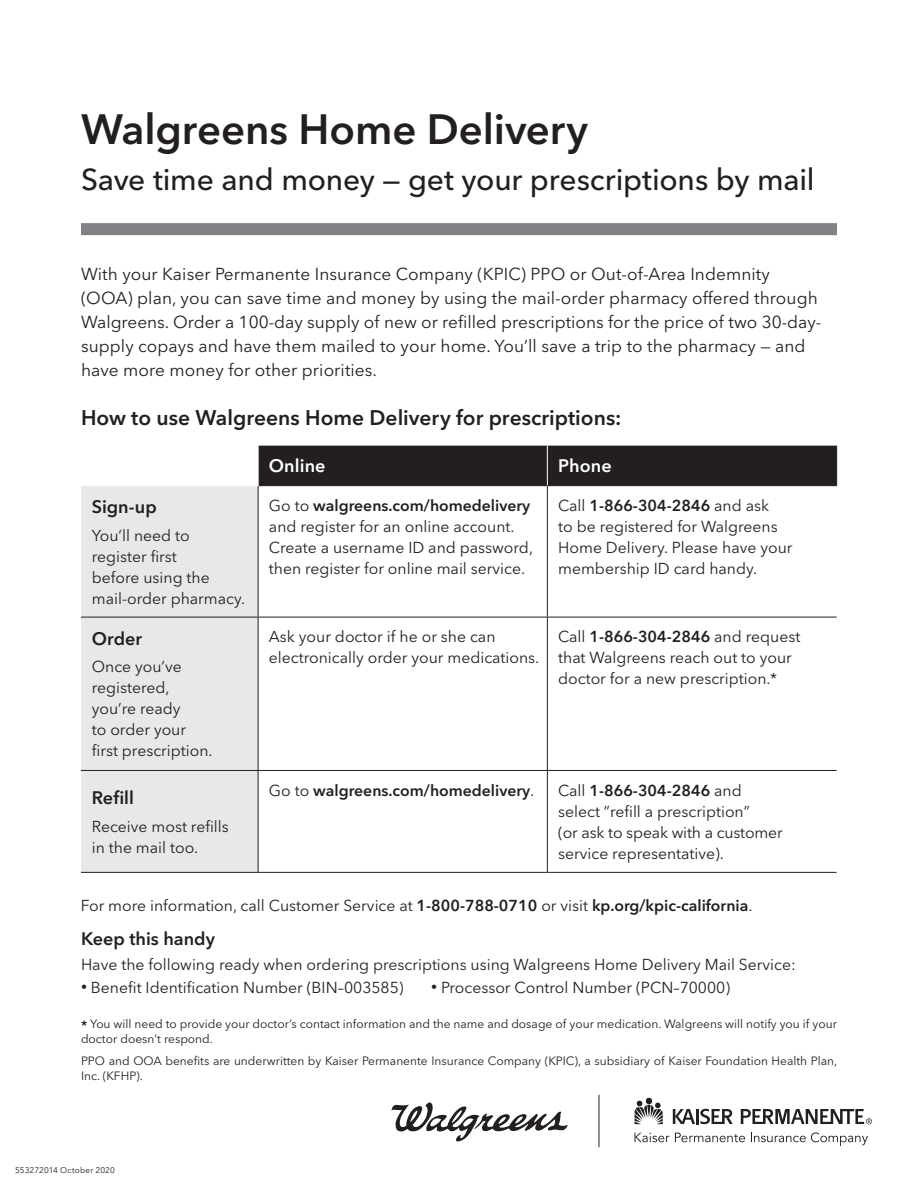
<style>
.page{position:relative;width:918px;height:1188px;background:#fff}
.page>*{position:absolute;margin:0;border:0;box-sizing:border-box;transform-origin:0 0}
.t1{font:600 42px "Avenir Next LT Pro";letter-spacing:-.005em;color:#231f20}
.KP_Title_2{font:500 30px "Avenir Next LT Pro";letter-spacing:-.005em;color:#231f20}
.t2{font:600 21px "Avenir Next LT Pro";color:#231f20}
.Body_11_15{font:600 18px "Avenir Next LT Pro";color:#231f20}
.t3{font:600 18px "Avenir Next LT Pro";letter-spacing:.005em;color:#fff}
.t4{font:17.25px/24px "Avenir Next LT Pro";letter-spacing:.005em;color:#231f20}
.t5{font:15.75px/21px "Avenir Next LT Pro";color:#231f20}
.t6{font:600 15.75px "Avenir Next LT Pro";color:#231f20}
.t7{font:12px/15px "Avenir Next LT Pro";color:#231f20}
.t8{font:8.25px "Avenir Next LT Pro";letter-spacing:.01em;color:#231f20}
.s1{font-weight:600}
.s2{font-weight:400}
.s3{font-size:12px}
.s4{font-weight:600;font-size:13.5px}
</style>
<div class="page">
<div style="left:81px;top:223px;width:756px;height:12px;background:#808285"></div>
<div style="left:259px;top:446px;width:577px;height:39px;background:#231f20"></div>
<div style="left:81px;top:486px;width:177px;height:386px;background:#e7e8e8"></div>
<hr style="left:836px;top:446px;width:1px;height:39px;background:#231f20">
<hr style="left:258px;top:486px;width:1px;height:131px;background:#231f20">
<hr style="left:258px;top:485px;width:289px;height:1px;background:#231f20">
<hr style="left:547px;top:485px;width:290px;height:1px;background:#231f20">
<hr style="left:547px;top:486px;width:1px;height:131px;background:#231f20">
<hr style="left:81px;top:617px;width:177px;height:1px;background:#231f20">
<hr style="left:81px;top:770px;width:177px;height:1px;background:#231f20">
<hr style="left:81px;top:872px;width:177px;height:1px;background:#231f20">
<hr style="left:258px;top:617px;width:1px;height:153px;background:#231f20">
<hr style="left:258px;top:771px;width:1px;height:101px;background:#231f20">
<hr style="left:258px;top:617px;width:289px;height:1px;background:#231f20">
<hr style="left:547px;top:617px;width:290px;height:1px;background:#231f20">
<hr style="left:547px;top:617px;width:1px;height:153px;background:#231f20">
<hr style="left:547px;top:771px;width:1px;height:101px;background:#231f20">
<hr style="left:258px;top:770px;width:289px;height:1px;background:#231f20">
<hr style="left:547px;top:770px;width:290px;height:1px;background:#231f20">
<hr style="left:258px;top:872px;width:289px;height:1px;background:#231f20">
<hr style="left:547px;top:872px;width:290px;height:1px;background:#231f20">
<hr style="left:547px;top:446px;width:1px;height:39px;background:#fff">
<hr style="left:599px;top:1095px;width:1px;height:52px;background:#231f20">
<svg style="left:392px;top:1102px;width:176px;height:40px"></svg>
<svg style="left:634px;top:1133px;width:111px;height:9px"></svg>
<svg style="left:751px;top:1132px;width:117px;height:14px"></svg>
<svg style="left:634px;top:1098px;width:29px;height:26px"></svg>
<svg style="left:673px;top:1109px;width:60px;height:15px"></svg>
<svg style="left:741px;top:1109px;width:131px;height:15px"></svg>
<h1 class="t1" style="left:81px;top:103px;width:509px">Walgreens Home Delivery</h1>
<p class="KP_Title_2" style="left:81px;top:161px;width:735px">Save time and money — get your prescriptions by mail</p>
<p class="t4" style="left:81px;top:262px;width:742px">With your Kaiser Permanente Insurance Company (KPIC) PPO or Out-of-Area Indemnity (OOA) plan, you can save time and money by using the mail-order pharmacy offered through Walgreens. Order a 100-day supply of new or refilled prescriptions for the price of two 30-day&shy;supply copays and have them mailed to your home. You’ll save a trip to the pharmacy — and have more money for other priorities.</p>
<h2 class="t2" style="left:81px;top:405px;width:542px">How to use Walgreens Home Delivery for prescriptions:</h2>
<p class="t3" style="left:269px;top:455px;width:58px">Online</p>
<p class="t3" style="left:558px;top:455px;width:55px">Phone</p>
<p class="Body_11_15" style="left:92px;top:496px;width:67px">Sign-up</p>
<p class="t5" style="left:92px;top:525px;width:155px">You’ll need to register first<br>before using the mail-order pharmacy.</p>
<p class="t5" style="left:269px;top:495px;width:266px">Go to <span class="s1">walgreens.com/homedelivery </span>and register for an online account.<br>Create a username ID and password, then register for online mail service.</p>
<p class="t5" style="left:558px;top:495px;width:236px">Call <span class="s1">1-866-304-2846</span> and ask<br>to be registered for Walgreens<br>Home Delivery. Please have your membership ID card handy.</p>
<p class="Body_11_15" style="left:92px;top:627px;width:52px">Order</p>
<p class="t5" style="left:92px;top:656px;width:122px">Once you’ve registered, you’re ready<br>to order your first prescription.</p>
<p class="t5" style="left:269px;top:627px;width:272px">Ask your doctor if he or she can electronically order your medications.</p>
<p class="t5" style="left:558px;top:627px;width:244px">Call <span class="s1">1-866-304-2846</span> and request that Walgreens reach out to your doctor for a new prescription.*</p>
<p class="t6" style="left:269px;top:781px;width:267px"><span class="s2">Go to</span> walgreens.com/homedelivery<span class="s2">.</span></p>
<p class="t5" style="left:558px;top:780px;width:226px">Call <span class="s1">1-866-304-2846</span> and select ”refill a prescription”<br>(or ask to speak with a customer service representative).</p>
<p class="t5" style="left:81px;top:895px;width:673px">For more information, call Customer Service at <span class="s1">1-800-788-0710</span> or visit <span class="s1">kp.org/kpic-california</span>.</p>
<h2 class="Body_11_15" style="left:81px;top:928px;width:135px">Keep this handy</h2>
<p class="t5" style="left:81px;top:954px;width:716px">Have the following ready when ordering prescriptions using Walgreens Home Delivery Mail Service:</p>
<p class="t5" style="left:81px;top:977px;width:324px"><span class="s3">•</span> Benefit Identification Number (BIN–003585)</p>
<p class="t5" style="left:431px;top:977px;width:300px"><span class="s3">•</span> Processor Control Number (PCN–70000)</p>
<p class="t7" style="left:81px;top:1016px;width:758px"><span class="s4">*</span> You will need to provide your doctor’s contact information and the name and dosage of your medication. Walgreens will notify you if your doctor doesn’t respond.</p>
<p class="t7" style="left:81px;top:1053px;width:758px">PPO and OOA benefits are underwritten by Kaiser Permanente Insurance Company (KPIC), a subsidiary of Kaiser Foundation Health Plan,<br>Inc. (KFHP).</p>
<p class="Body_11_15" style="left:92px;top:787px;width:44px">Refill</p>
<p class="t5" style="left:92px;top:816px;width:139px">Receive most refills in the mail too.</p>
<p class="t8" style="left:15px;top:1165px;width:101px">553272014 October 2020</p>
</div>
